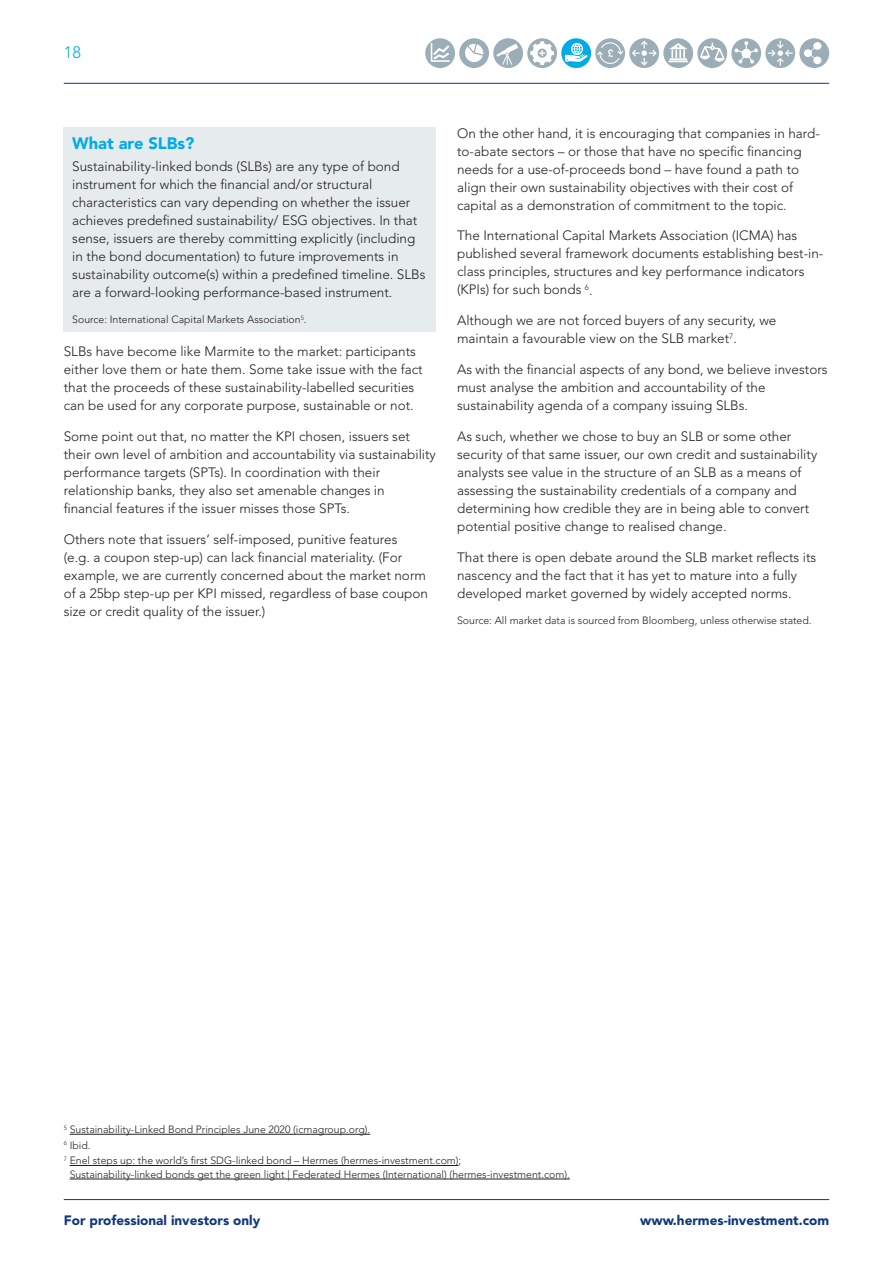
<style>
.page{position:relative;width:893px;height:1263px;background:#fff}
.page>*{position:absolute;margin:0;border:0;box-sizing:border-box;transform-origin:0 0}
.t1{font:900 16.5px "Avenir LT Std";color:#00abe7}
.t2{font:300 16.5px "Avenir LT Std";color:#00abe7}
.t3{font:300 13.5px/18px "Avenir LT Std";color:#231f20}
.t4{font:900 13.5px "Avenir LT Std";color:#11367e}
.t5{font:300 10.5px/15.6px "Avenir LT Std";color:#231f20}
</style>
<div class="page">
<hr style="left:64px;top:1199px;width:765px;height:1px;background:#11367e">
<hr style="left:64px;top:83px;width:765px;height:1px;background:#11367e">
<svg style="left:595px;top:38px;width:30px;height:30px"></svg>
<svg style="left:597px;top:42px;width:26px;height:22px"></svg>
<svg style="left:425px;top:38px;width:30px;height:30px"></svg>
<svg style="left:431px;top:43px;width:19px;height:19px"></svg>
<svg style="left:527px;top:38px;width:30px;height:30px"></svg>
<svg style="left:530px;top:41px;width:24px;height:24px"></svg>
<div style="left:493px;top:38px;width:30px;height:30px;background:#9badb7;border-radius:50%"></div>
<svg style="left:496px;top:44px;width:22px;height:21px"></svg>
<svg style="left:629px;top:38px;width:30px;height:30px"></svg>
<svg style="left:632px;top:41px;width:25px;height:25px"></svg>
<div style="left:697px;top:38px;width:30px;height:30px;background:#9badb7;border-radius:50%"></div>
<svg style="left:700px;top:43px;width:25px;height:19px"></svg>
<svg style="left:765px;top:38px;width:30px;height:30px"></svg>
<svg style="left:768px;top:41px;width:25px;height:25px"></svg>
<div style="left:799px;top:38px;width:30px;height:30px;background:#9badb7;border-radius:50%"></div>
<svg style="left:804px;top:42px;width:17px;height:22px"></svg>
<div style="left:459px;top:38px;width:30px;height:30px;background:#9badb7;border-radius:50%"></div>
<svg style="left:465px;top:44px;width:19px;height:18px"></svg>
<svg style="left:561px;top:38px;width:30px;height:30px"></svg>
<svg style="left:565px;top:43px;width:23px;height:19px"></svg>
<svg style="left:731px;top:38px;width:30px;height:30px"></svg>
<svg style="left:734px;top:41px;width:24px;height:23px"></svg>
<svg style="left:663px;top:38px;width:30px;height:30px"></svg>
<svg style="left:669px;top:43px;width:19px;height:19px"></svg>
<div style="left:64px;top:128px;width:372px;height:204px;background:#e6ebee"></div>
<hr style="left:70px;top:1134px;width:300px;height:1px;background:#231f20">
<hr style="left:70px;top:1165px;width:389px;height:1px;background:#231f20">
<hr style="left:70px;top:1179px;width:500px;height:1px;background:#231f20">
<p class="t2" style="left:64px;top:42px;width:19px">18</p>
<p class="t1" style="left:72px;top:133px;width:123px">What are SLBs?</p>
<p class="t3" style="left:72px;top:157px;width:355px">Sustainability-linked bonds (SLBs) are any type of bond instrument for which the financial and/or structural characteristics can vary depending on whether the issuer achieves predefined sustainability/ ESG objectives. In that sense, issuers are thereby committing explicitly (including in the bond documentation) to future improvements in sustainability outcome(s) within a predefined timeline. SLBs are a forward-looking performance-based instrument.</p>
<p class="t5" style="left:72px;top:312px;width:236px">Source: International Capital Markets Association<sup>5</sup>.</p>
<p class="t3" style="left:64px;top:343px;width:360px">SLBs have become like Marmite to the market: participants either love them or hate them. Some take issue with the fact that the proceeds of these sustainability-labelled securities can be used for any corporate purpose, sustainable or not.</p>
<p class="t3" style="left:64px;top:427px;width:374px">Some point out that, no matter the KPI chosen, issuers set their own level of ambition and accountability via sustainability performance targets (SPTs). In coordination with their relationship banks, they also set amenable changes in financial features if the issuer misses those SPTs.</p>
<p class="t3" style="left:64px;top:530px;width:366px">Others note that issuers’ self-imposed, punitive features<br>(e.g. a coupon step-up) can lack financial materiality. (For example, we are currently concerned about the market norm of a 25bp step-up per KPI missed, regardless of base coupon size or credit quality of the issuer.)</p>
<p class="t3" style="left:457px;top:124px;width:364px">On the other hand, it is encouraging that companies in hard&shy;to-abate sectors – or those that have no specific financing needs for a use-of-proceeds bond – have found a path to align their own sustainability objectives with their cost of capital as a demonstration of commitment to the topic.</p>
<p class="t3" style="left:457px;top:227px;width:368px">The International Capital Markets Association (ICMA) has published several framework documents establishing best-in&shy;class principles, structures and key performance indicators (KPIs) for such bonds <sup>6</sup>.</p>
<p class="t3" style="left:457px;top:312px;width:321px">Although we are not forced buyers of any security, we maintain a favourable view on the SLB market<sup>7</sup>.</p>
<p class="t3" style="left:457px;top:360px;width:372px">As with the financial aspects of any bond, we believe investors must analyse the ambition and accountability of the sustainability agenda of a company issuing SLBs.</p>
<p class="t3" style="left:457px;top:427px;width:362px">As such, whether we chose to buy an SLB or some other security of that same issuer, our own credit and sustainability analysts see value in the structure of an SLB as a means of assessing the sustainability credentials of a company and determining how credible they are in being able to convert potential positive change to realised change.</p>
<p class="t3" style="left:457px;top:548px;width:361px">That there is open debate around the SLB market reflects its nascency and the fact that it has yet to mature into a fully developed market governed by widely accepted norms.</p>
<p class="t5" style="left:457px;top:612px;width:356px">Source: All market data is sourced from Bloomberg, unless otherwise stated.</p>
<p class="t5" style="left:64px;top:1122px;width:399px"><sup>5</sup> Sustainability-Linked Bond Principles June 2020 (icmagroup.org).<br><sup>6</sup> Ibid.<br><sup>7</sup> Enel steps up: the world’s first SDG-linked bond – Hermes (hermes-investment.com);</p>
<p class="t5" style="left:70px;top:1166px;width:502px">Sustainability-linked bonds get the green light | Federated Hermes (International) (hermes-investment.com).</p>
<p class="t4" style="left:64px;top:1212px;width:198px">For professional investors only</p>
<p class="t4" style="left:640px;top:1212px;width:190px">www.hermes-investment.com</p>
</div>
